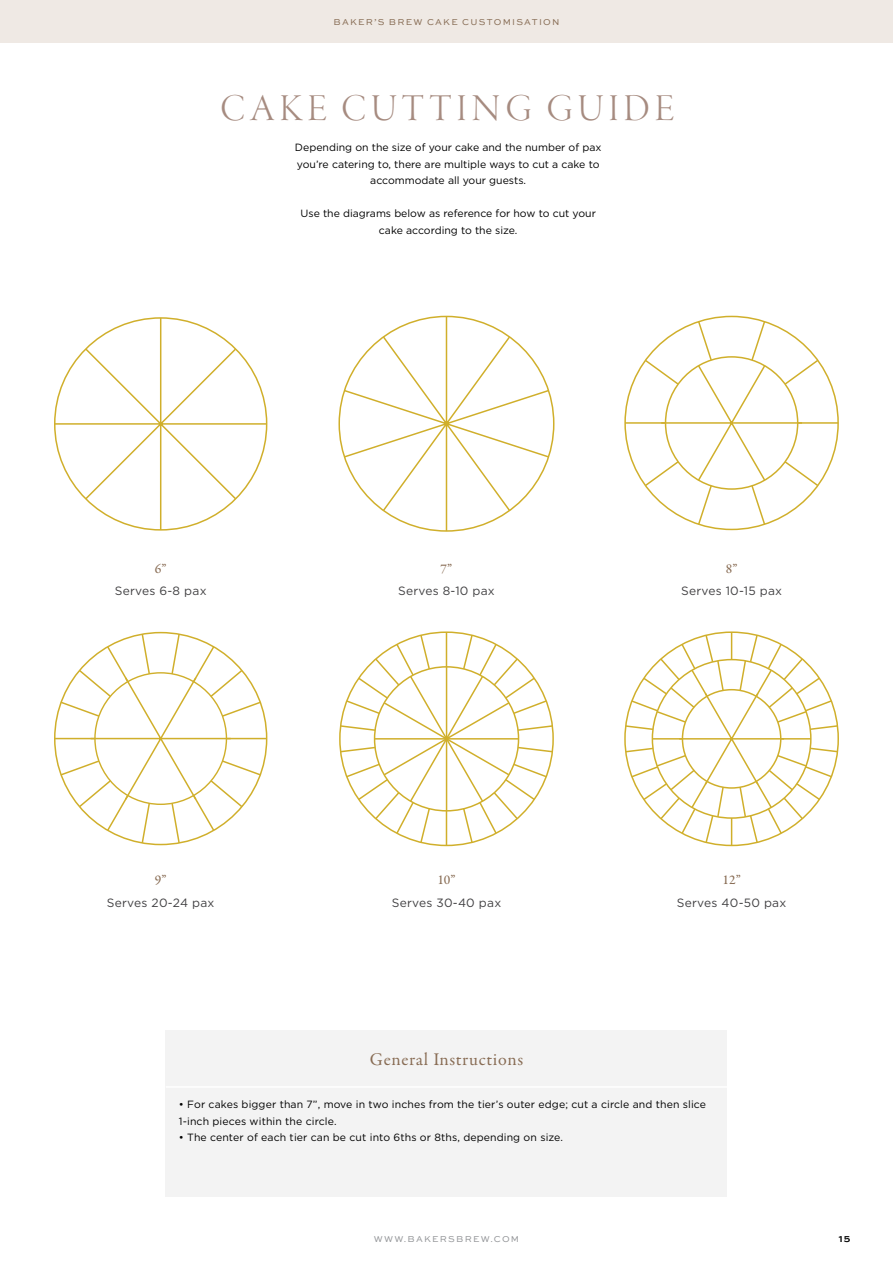
<style>
.page{position:relative;width:893px;height:1263px;background:#fff}
.page>*{position:absolute;margin:0;border:0;box-sizing:border-box;transform-origin:0 0}
.t1{font:39px "Garamond Premr Pro Lt Disp";letter-spacing:.12em;color:#a68b80}
.t2{font:18px "Garamond Premr Pro";letter-spacing:.035em;color:#886c54}
.t3{font:500 13.5px "Garamond Premr Pro";color:#886c54}
.t4{font:12px "Gotham";letter-spacing:.02em;color:#414042}
.t5{font:10.5px/16.5px "Gotham";color:#000;text-align:center}
.t6{font:9px "Sweet Sans Pro";letter-spacing:.14em;color:#876c54}
.t7{font:9px "Sweet Sans Pro";letter-spacing:.14em;color:#939598}
.t8{font:700 9px "Sweet Sans Pro";color:#000}
</style>
<div class="page">
<div style="left:0;top:0;width:893px;height:42px;background:#efe9e4"></div>
<svg style="left:54px;top:317px;width:214px;height:214px"></svg>
<svg style="left:54px;top:632px;width:214px;height:213px"></svg>
<svg style="left:89px;top:676px;width:143px;height:125px"></svg>
<svg style="left:339px;top:631px;width:215px;height:216px"></svg>
<svg style="left:375px;top:667px;width:143px;height:144px"></svg>
<hr style="left:446px;top:667px;width:1px;height:144px;background:#d0af2b">
<hr style="left:374px;top:738px;width:145px;height:1px;background:#d0af2b">
<svg style="left:382px;top:674px;width:129px;height:129px"></svg>
<svg style="left:624px;top:631px;width:215px;height:216px"></svg>
<svg style="left:651px;top:659px;width:161px;height:160px"></svg>
<svg style="left:343px;top:315px;width:207px;height:217px"></svg>
<svg style="left:624px;top:320px;width:215px;height:206px"></svg>
<div style="left:166px;top:1030px;width:561px;height:166px;background:#f3f3f3"></div>
<hr style="left:166px;top:1086px;width:561px;height:2px;background:#fff">
<p class="t6" style="left:333px;top:16px;width:228px">BAKER’S BREW CAKE CUSTOMISATION</p>
<h1 class="t1" style="left:220px;top:87px;width:456px">CAKE CUTTING GUIDE</h1>
<p class="t5" style="left:295px;top:139px;width:308px">Depending on the size of your cake and the number of pax you’re catering to, there are multiple ways to cut a cake to accommodate all your guests.</p>
<p class="t5" style="left:300px;top:205px;width:297px">Use the diagrams below as reference for how to cut your cake according to the size.</p>
<p class="t3" style="left:155px;top:561px;width:13px">6”</p>
<p class="t4" style="left:115px;top:583px;width:93px">Serves 6-8 pax</p>
<p class="t3" style="left:441px;top:561px;width:13px">7”</p>
<p class="t3" style="left:726px;top:561px;width:13px">8”</p>
<p class="t4" style="left:398px;top:583px;width:98px">Serves 8-10 pax</p>
<p class="t4" style="left:681px;top:583px;width:103px">Serves 10-15 pax</p>
<p class="t3" style="left:155px;top:872px;width:13px">9”</p>
<p class="t3" style="left:437px;top:872px;width:20px">10”</p>
<p class="t4" style="left:107px;top:895px;width:109px">Serves 20-24 pax</p>
<p class="t4" style="left:392px;top:895px;width:111px">Serves 30-40 pax</p>
<p class="t3" style="left:722px;top:872px;width:20px">12”</p>
<p class="t4" style="left:677px;top:895px;width:111px">Serves 40-50 pax</p>
<h2 class="t2" style="left:370px;top:1048px;width:155px">General Instructions</h2>
<p class="t5" style="left:179px;top:1096px;width:529px;text-align:left">• For cakes bigger than 7”, move in two inches from the tier’s outer edge; cut a circle and then slice<br>1-inch pieces within the circle.</p>
<p class="t5" style="left:179px;top:1129px;width:386px">• The center of each tier can be cut into 6ths or 8ths, depending on size.</p>
<p class="t7" style="left:374px;top:1233px;width:147px">WWW.BAKERSBREW.COM</p>
<p class="t8" style="left:839px;top:1232px;width:13px">15</p>
</div>
